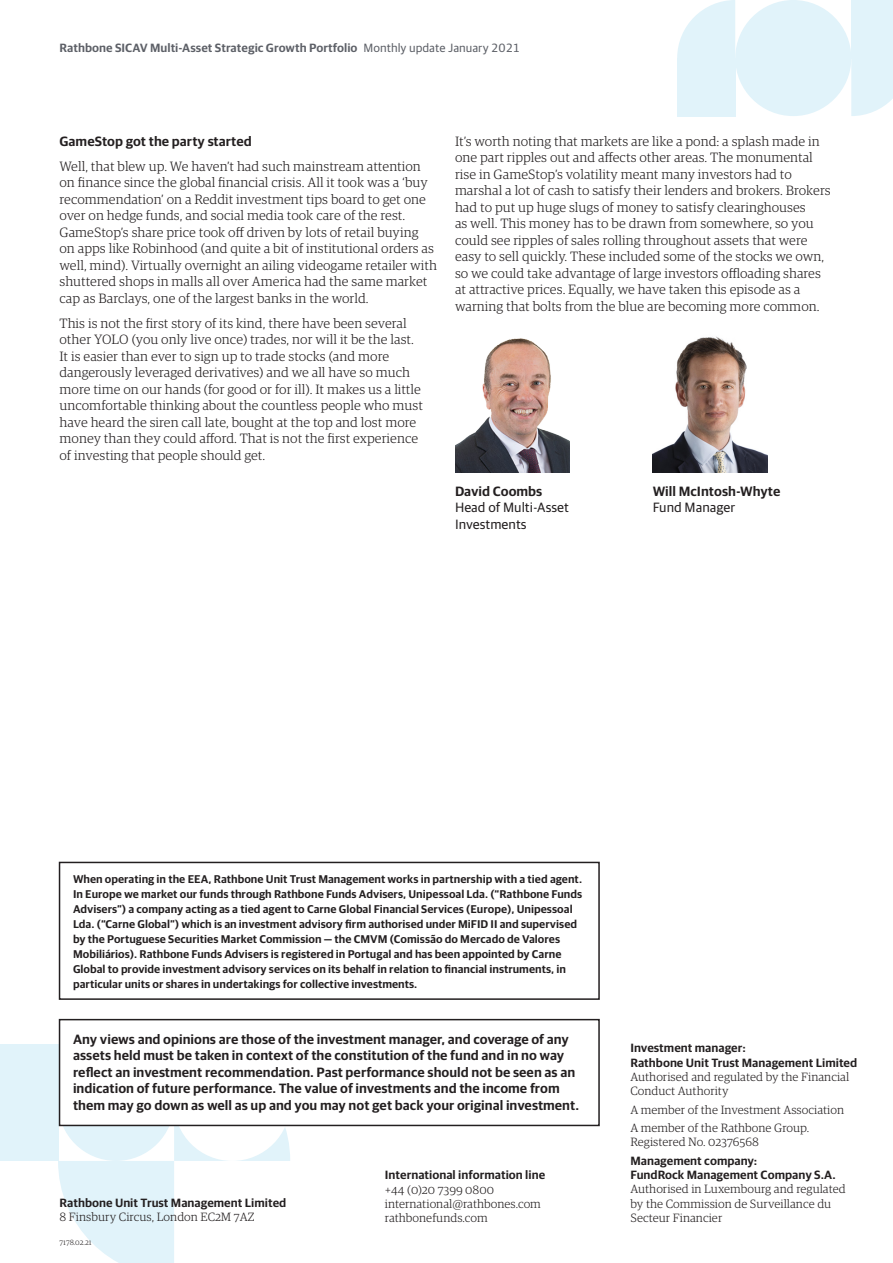
<style>
.page{position:relative;width:893px;height:1263px;background:#fff}
.page>*{position:absolute;margin:0;border:0;box-sizing:border-box;transform-origin:0 0}
.Body_text_9_11{font:300 13.5px/16.5px "Guardian RTB Egyp";color:#231f20}
.Advice_box_text{font:600 13.5px/16.5px "Guardian RTB Sans";color:#231f20}
.Body_text_9_11-2{font:13.5px/16.5px "Guardian RTB Sans";color:#231f20}
.Body_text_9_11-3{font:600 13.5px "Guardian RTB Sans";color:#231f20}
.Body_text_headings_B{font:600 13.5px "Guardian RTB Sans";color:#231f20}
.Sign_off_text{font:300 12px/14.2px "Guardian RTB Egyp";color:#231f20}
.Sign_off_Heading{font:600 12px "Guardian RTB Sans";color:#231f20}
.t1{font:600 12px "Guardian RTB Sans";color:#5d6067}
.Advice_box_text-2{font:600 11.25px/15px "Guardian RTB Sans";color:#231f20}
.t2{font:300 7.5px "Guardian RTB Egyp";color:#231f20}
.s1{font-weight:400}
</style>
<div class="page">
<div style="left:735px;top:0;width:116px;height:116px;background:#e1f3fa;border-radius:50%"></div>
<div style="left:851px;top:0;width:42px;height:58px;background:#e1f3fa"></div>
<svg style="left:851px;top:58px;width:42px;height:58px;background:#e3f4fa"></svg>
<div style="left:677px;top:58px;width:58px;height:58px;background:#e1f3fa"></div>
<svg style="left:677px;top:0;width:58px;height:58px"></svg>
<svg style="left:58px;top:1045px;width:232px;height:218px"></svg>
<div style="left:174px;top:1045px;width:116px;height:116px;background:#fff;border-radius:50%"></div>
<div style="left:58px;top:1045px;width:116px;height:116px;background:#e1f3fa;border-radius:50%"></div>
<div style="left:0;top:1045px;width:58px;height:116px;background:#e1f3fa"></div>
<img style="left:455px;top:338px;width:115px;height:135px">
<img style="left:653px;top:336px;width:114px;height:137px">
<div style="left:60px;top:1020px;width:539px;height:105px;background:#fff"></div>
<div style="left:59px;top:1019px;width:541px;height:107px;border:2px solid #231f20"></div>
<div style="left:59px;top:862px;width:541px;height:138px;border:2px solid #231f20"></div>
<p class="t1" style="left:60px;top:39px;width:462px">Rathbone SICAV Multi-Asset Strategic Growth Portfolio <span class="s1">Monthly update January 2021</span></p>
<p class="Body_text_headings_B" style="left:60px;top:131px;width:194px">GameStop got the party started</p>
<p class="Body_text_9_11" style="left:60px;top:157px;width:379px">Well, that blew up. We haven’t had such mainstream attention on finance since the global financial crisis. All it took was a ‘buy recommendation’ on a Reddit investment tips board to get one over on hedge funds, and social media took care of the rest.<br>GameStop’s share price took off driven by lots of retail buying on apps like Robinhood (and quite a bit of institutional orders as well, mind). Virtually overnight an ailing videogame retailer with shuttered shops in malls all over America had the same market cap as Barclays, one of the largest banks in the world.</p>
<p class="Body_text_9_11" style="left:60px;top:314px;width:365px">This is not the first story of its kind, there have been several other YOLO (you only live once) trades, nor will it be the last.<br>It is easier than ever to sign up to trade stocks (and more dangerously leveraged derivatives) and we all have so much more time on our hands (for good or for ill). It makes us a little uncomfortable thinking about the countless people who must have heard the siren call late, bought at the top and lost more money than they could afford. That is not the first experience of investing that people should get.</p>
<p class="Body_text_9_11" style="left:455px;top:132px;width:377px">It’s worth noting that markets are like a pond: a splash made in one part ripples out and affects other areas. The monumental rise in GameStop’s volatility meant many investors had to marshal a lot of cash to satisfy their lenders and brokers. Brokers had to put up huge slugs of money to satisfy clearinghouses<br>as well. This money has to be drawn from somewhere, so you could see ripples of sales rolling throughout assets that were easy to sell quickly. These included some of the stocks we own, so we could take advantage of large investors offloading shares at attractive prices. Equally, we have taken this episode as a warning that bolts from the blue are becoming more common.</p>
<p class="Body_text_9_11-3" style="left:455px;top:481px;width:89px">David Coombs</p>
<p class="Body_text_9_11-2" style="left:455px;top:498px;width:116px">Head of Multi-Asset<br>Investments</p>
<p class="Body_text_9_11-3" style="left:653px;top:481px;width:129px">Will McIntosh-Whyte</p>
<p class="Body_text_9_11-2" style="left:653px;top:498px;width:84px">Fund Manager</p>
<p class="Advice_box_text-2" style="left:73px;top:870px;width:511px">When operating in the EEA, Rathbone Unit Trust Management works in partnership with a tied agent.<br>In Europe we market our funds through Rathbone Funds Advisers, Unipessoal Lda. (“Rathbone Funds Advisers”) a company acting as a tied agent to Carne Global Financial Services (Europe), Unipessoal Lda. (“Carne Global”) which is an investment advisory firm authorised under MiFID II and supervised by the Portuguese Securities Market Commission — the CMVM (Comissão do Mercado de Valores Mobiliários). Rathbone Funds Advisers is registered in Portugal and has been appointed by Carne Global to provide investment advisory services on its behalf in relation to financial instruments, in particular units or shares in undertakings for collective investments.</p>
<p class="Advice_box_text" style="left:73px;top:1030px;width:508px">Any views and opinions are those of the investment manager, and coverage of any assets held must be taken in context of the constitution of the fund and in no way reflect an investment recommendation. Past performance should not be seen as an indication of future performance. The value of investments and the income from them may go down as well as up and you may not get back your original investment.</p>
<p class="Sign_off_Heading" style="left:60px;top:1194px;width:228px">Rathbone Unit Trust Management Limited</p>
<p class="Sign_off_text" style="left:60px;top:1209px;width:196px">8 Finsbury Circus, London EC2M 7AZ</p>
<p class="t2" style="left:60px;top:1237px;width:34px">7178.02.21</p>
<p class="Sign_off_Heading" style="left:385px;top:1166px;width:162px">International information line</p>
<p class="Sign_off_text" style="left:385px;top:1182px;width:111px">+44 (0)20 7399 0800</p>
<p class="Sign_off_text" style="left:385px;top:1196px;width:158px">international@rathbones.com</p>
<p class="Sign_off_text" style="left:385px;top:1210px;width:104px">rathbonefunds.com</p>
<p class="Sign_off_Heading" style="left:630px;top:1039px;width:117px">Investment manager:</p>
<p class="Sign_off_Heading" style="left:630px;top:1054px;width:228px">Rathbone Unit Trust Management Limited</p>
<p class="Sign_off_text" style="left:630px;top:1069px;width:220px">Authorised and regulated by the Financial<br>Conduct Authority</p>
<p class="Sign_off_text" style="left:630px;top:1102px;width:215px">A member of the Investment Association</p>
<p class="Sign_off_text" style="left:630px;top:1120px;width:181px">A member of the Rathbone Group.<br>Registered No. 02376568</p>
<p class="Sign_off_Heading" style="left:630px;top:1152px;width:128px">Management company:</p>
<p class="Sign_off_Heading" style="left:630px;top:1166px;width:207px">FundRock Management Company S.A.</p>
<p class="Sign_off_text" style="left:630px;top:1181px;width:217px">Authorised in Luxembourg and regulated by the Commission de Surveillance du<br>Secteur Financier</p>
</div>
